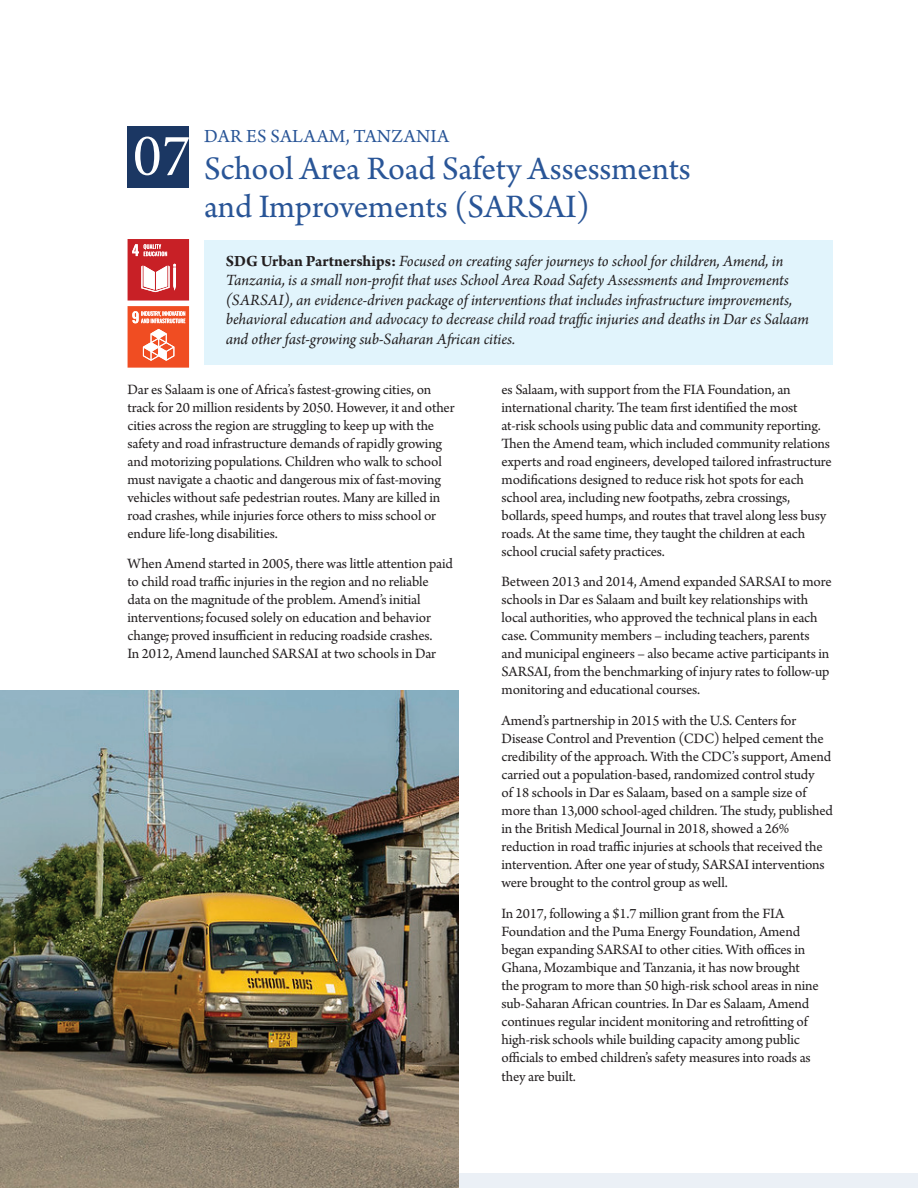
<style>
.page{position:relative;width:918px;height:1188px;background:#fff}
.page>*{position:absolute;margin:0;border:0;box-sizing:border-box;transform-origin:0 0}
.t1{font:60px "Minion Pro";color:#fff}
.t2{font:34.5px/37.5px "Arno Pro";letter-spacing:-.005em;color:#295597}
.t3{font:19.5px "Arno Pro";letter-spacing:.015em;color:#295597}
.t4{font:italic 16.5px/19.5px "Arno Pro";letter-spacing:-.005em;color:#231f20}
.t5{font:15px/18px "Arno Pro";letter-spacing:-.01em;color:#231f20}
.s1{font-weight:700;font-style:normal}
</style>
<div class="page">
<div style="left:0;top:1173px;width:918px;height:15px;background:#ebf0f6"></div>
<div style="left:204px;top:240px;width:629px;height:124px;background:#e1f4fc"></div>
<div style="left:128px;top:127px;width:61px;height:61px;background:#1b3763"></div>
<svg style="left:128px;top:239px;width:61px;height:129px"></svg>
<img style="left:0;top:691px;width:459px;height:497px">
<h1 class="t1" style="left:133px;top:115px;width:59px">07</h1>
<h3 class="t3" style="left:204px;top:125px;width:247px">DAR ES SALAAM, TANZANIA</h3>
<h2 class="t2" style="left:204px;top:152px;width:488px">School Area Road Safety Assessments and Improvements (SARSAI)</h2>
<p class="t4" style="left:226px;top:252px;width:585px"><span class="s1">SDG Urban Partnerships:</span> Focused on creating safer journeys to school for children, Amend, in Tanzania, is a small non-profit that uses School Area Road Safety Assessments and Improvements (SARSAI), an evidence-driven package of interventions that includes infrastructure improvements, behavioral education and advocacy to decrease child road traffic injuries and deaths in Dar es Salaam and other fast-growing sub-Saharan African cities.</p>
<p class="t5" style="left:128px;top:381px;width:328px">Dar es Salaam is one of Africa’s fastest-growing cities, on track for 20 million residents by 2050. However, it and other cities across the region are struggling to keep up with the safety and road infrastructure demands of rapidly growing and motorizing populations. Children who walk to school must navigate a chaotic and dangerous mix of fast-moving vehicles without safe pedestrian routes. Many are killed in road crashes, while injuries force others to miss school or endure life-long disabilities.</p>
<p class="t5" style="left:128px;top:556px;width:327px">When Amend started in 2005, there was little attention paid to child road traffic injuries in the region and no reliable data on the magnitude of the problem. Amend’s initial interventions, focused solely on education and behavior change, proved insufficient in reducing roadside crashes.<br>In 2012, Amend launched SARSAI at two schools in Dar</p>
<p class="t5" style="left:502px;top:381px;width:332px">es Salaam, with support from the FIA Foundation, an international charity. The team first identified the most at-risk schools using public data and community reporting.<br>Then the Amend team, which included community relations experts and road engineers, developed tailored infrastructure modifications designed to reduce risk hot spots for each school area, including new footpaths, zebra crossings, bollards, speed humps, and routes that travel along less busy roads. At the same time, they taught the children at each school crucial safety practices.</p>
<p class="t5" style="left:502px;top:574px;width:332px">Between 2013 and 2014, Amend expanded SARSAI to more schools in Dar es Salaam and built key relationships with local authorities, who approved the technical plans in each case. Community members – including teachers, parents and municipal engineers – also became active participants in SARSAI, from the benchmarking of injury rates to follow-up monitoring and educational courses.</p>
<p class="t5" style="left:502px;top:712px;width:333px">Amend’s partnership in 2015 with the U.S. Centers for Disease Control and Prevention (CDC) helped cement the credibility of the approach. With the CDC’s support, Amend carried out a population-based, randomized control study<br>of 18 schools in Dar es Salaam, based on a sample size of more than 13,000 school-aged children. The study, published in the British Medical Journal in 2018, showed a 26% reduction in road traffic injuries at schools that received the intervention. After one year of study, SARSAI interventions were brought to the control group as well.</p>
<p class="t5" style="left:502px;top:905px;width:319px">In 2017, following a $1.7 million grant from the FIA Foundation and the Puma Energy Foundation, Amend began expanding SARSAI to other cities. With offices in Ghana, Mozambique and Tanzania, it has now brought the program to more than 50 high-risk school areas in nine sub-Saharan African countries. In Dar es Salaam, Amend continues regular incident monitoring and retrofitting of high-risk schools while building capacity among public officials to embed children’s safety measures into roads as</p>
<p class="t5" style="left:502px;top:1069px;width:76px">they are built.</p>
</div>
